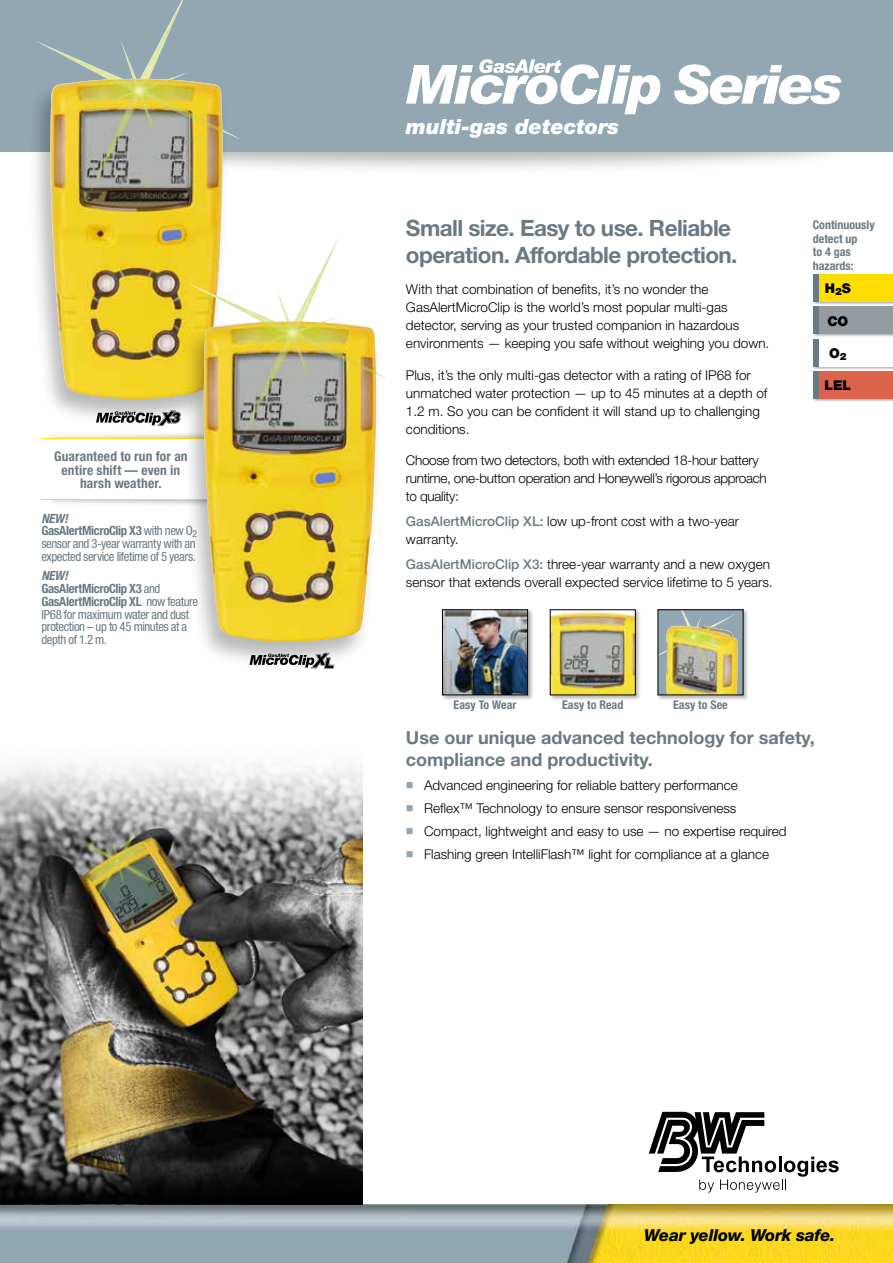
<style>
.page{position:relative;width:893px;height:1263px;background:#fff}
.page>*{position:absolute;margin:0;border:0;box-sizing:border-box;transform-origin:0 0}
.t1{font:700 22.5px/27px "Helvetica Neue LT Std";letter-spacing:-.025em;color:#6a7a84}
.t2{font:italic 900 21px "Helvetica Neue";color:#fff}
.t3{font:700 18px/22.5px "Helvetica Neue LT Std";color:#6a7a84}
.t4{font:italic 800 16.5px "Helvetica Neue";letter-spacing:-.015em;color:#000}
.t5{font:300 13.5px/18px "Helvetica Neue LT Std";color:#000}
.t6{font:300 13.5px/18px "Helvetica Neue LT Std";letter-spacing:-.025em;color:#000}
.t7{font:700 condensed 13.5px/13.5px "Helvetica Neue";letter-spacing:.01em;color:#6a7a84;text-align:center}
.t8{font:900 13.5px "Helvetica Neue";color:#000}
.t9{font:condensed 12.75px/12.8px "Helvetica Neue";letter-spacing:-.03em;color:#6a7a84}
.t10{font:700 condensed 12px/13.5px "Helvetica Neue";color:#6a7a84}
.s1{font-weight:700;font-style:italic}
.s2{font-weight:700}
.s3{font-weight:500;color:#6a7a84}
.s4{color:#92a7b2}
</style>
<div class="page">
<div style="left:41px;top:110px;width:811px;height:67px;background:#000;opacity:.3"></div>
<div style="left:0;top:0;width:893px;height:152px;background:#92a7b2"></div>
<img style="left:0;top:1205px;width:893px;height:58px">
<svg style="left:649px;top:1112px;width:190px;height:80px"></svg>
<div style="left:813px;top:370px;width:80px;height:32px;background:#000;opacity:.3"></div>
<div style="left:818px;top:371px;width:75px;height:28px;background:#db634b"></div>
<div style="left:813px;top:371px;width:6px;height:28px;background:#6a7a84"></div>
<div style="left:813px;top:273px;width:80px;height:32px;background:#000;opacity:.3"></div>
<div style="left:818px;top:274px;width:75px;height:28px;background:#fd0"></div>
<div style="left:813px;top:274px;width:6px;height:28px;background:#6a7a84"></div>
<div style="left:813px;top:338px;width:80px;height:32px;background:#000;opacity:.3"></div>
<div style="left:818px;top:339px;width:75px;height:28px;background:#fff"></div>
<div style="left:813px;top:339px;width:6px;height:28px;background:#6a7a84"></div>
<div style="left:813px;top:306px;width:80px;height:31px;background:#000;opacity:.3"></div>
<div style="left:818px;top:306px;width:75px;height:28px;background:#949ca1"></div>
<div style="left:813px;top:306px;width:6px;height:28px;background:#6a7a84"></div>
<div style="left:44px;top:431px;width:190px;height:77px;background:#000;opacity:.6"></div>
<div style="left:41px;top:439px;width:184px;height:61px;background:#fff"></div>
<hr style="left:41px;top:438px;width:208px;height:1px;background:#fd0">
<hr style="left:41px;top:499px;width:208px;height:1px;background:#fd0">
<div style="left:441px;top:608px;width:93px;height:93px;background:#000;opacity:.3"></div>
<img style="left:444px;top:611px;width:82px;height:82px">
<div style="left:442px;top:609px;width:86px;height:86px;border:1px solid #000"></div>
<div style="left:549px;top:608px;width:93px;height:93px;background:#000;opacity:.3"></div>
<img style="left:552px;top:611px;width:82px;height:82px">
<div style="left:550px;top:609px;width:86px;height:86px;border:1px solid #000"></div>
<div style="left:656px;top:608px;width:93px;height:93px;background:#000;opacity:.3"></div>
<div style="left:658px;top:610px;width:85px;height:85px;background:#92a7b2"></div>
<img style="left:660px;top:611px;width:78px;height:82px">
<div style="left:28px;top:77px;width:202px;height:350px;background:#000;opacity:.28"></div>
<img style="left:35px;top:0;width:207px;height:399px">
<div style="left:181px;top:319px;width:203px;height:351px;background:#000;opacity:.28"></div>
<img style="left:188px;top:230px;width:202px;height:412px">
<img style="left:0;top:840px;width:362px;height:325px">
<svg style="left:0;top:763px;width:363px;height:77px"></svg>
<svg style="left:0;top:1165px;width:362px;height:40px;background:#141414"></svg>
<svg style="left:406px;top:59px;width:254px;height:55px"></svg>
<svg style="left:674px;top:64px;width:168px;height:40px"></svg>
<p class="t7" style="left:54px;top:450px;width:135px">Guaranteed to run for an entire shift — even in harsh weather.</p>
<p class="t9" style="left:41px;top:512px;width:157px"><span class="s1">NEW!<br></span><span class="s2">GasAlertMicroClip X3</span> with new O<sub>2 </sub>sensor and 3-year warranty with an expected service lifetime of 5 years.</p>
<p class="t9" style="left:41px;top:569px;width:158px"><span class="s1">NEW!<br></span><span class="s2">GasAlertMicroClip X3</span> and<br><span class="s2">GasAlertMicroClip XL</span> now feature<br>IP68 for maximum water and dust protection – up to 45 minutes at a depth of 1.2 m.</p>
<h2 class="t2" style="left:406px;top:114px;width:215px">multi-gas detectors</h2>
<h1 class="t1" style="left:406px;top:214px;width:333px">Small size. Easy to use. Reliable operation. Affordable protection.</h1>
<p class="t5" style="left:406px;top:280px;width:365px">With that combination of benefits, it’s no wonder the GasAlertMicroClip is the world’s most popular multi-gas detector, serving as your trusted companion in hazardous environments — keeping you safe without weighing you down.</p>
<p class="t5" style="left:406px;top:366px;width:363px">Plus, it’s the only multi-gas detector with a rating of IP68 for unmatched water protection — up to 45 minutes at a depth of 1.2 m. So you can be confident it will stand up to challenging conditions.</p>
<p class="t6" style="left:406px;top:451px;width:362px">Choose from two detectors, both with extended 18-hour battery runtime, one‑button operation and Honeywell’s rigorous approach to quality:</p>
<p class="t5" style="left:406px;top:512px;width:335px"><span class="s3">GasAlertMicroClip XL:</span> low up-front cost with a two-year warranty.</p>
<p class="t5" style="left:406px;top:555px;width:368px"><span class="s3">GasAlertMicroClip X3:</span> three‑year warranty and a new oxygen sensor that extends overall expected service lifetime to 5 years.</p>
<p class="t10" style="left:813px;top:218px;width:63px">Continuously detect up<br>to 4 gas hazards:</p>
<p class="t8" style="left:825px;top:280px;width:28px">H<sub>2</sub>S</p>
<p class="t8" style="left:827px;top:313px;width:22px">CO</p>
<p class="t8" style="left:829px;top:345px;width:19px">O<sub>2</sub></p>
<p class="t8" style="left:825px;top:377px;width:28px">LEL</p>
<p class="t10" style="left:454px;top:697px;width:64px">Easy To Wear</p>
<p class="t10" style="left:562px;top:697px;width:63px">Easy to Read</p>
<p class="t10" style="left:673px;top:697px;width:56px">Easy to See</p>
<h3 class="t3" style="left:406px;top:726px;width:410px">Use our unique advanced technology for safety, compliance and productivity.</h3>
<p class="t5" style="left:406px;top:775px;width:333px"><span class="s4">■</span> Advanced engineering for reliable battery performance</p>
<p class="t5" style="left:406px;top:798px;width:332px"><span class="s4">■</span> Reflex™ Technology to ensure sensor responsiveness</p>
<p class="t5" style="left:406px;top:821px;width:382px"><span class="s4">■</span> Compact, lightweight and easy to use — no expertise required</p>
<p class="t5" style="left:406px;top:844px;width:365px"><span class="s4">■</span> Flashing green IntelliFlash™ light for compliance at a glance</p>
<p class="t4" style="left:644px;top:1225px;width:193px">Wear yellow. Work safe.</p>
</div>
